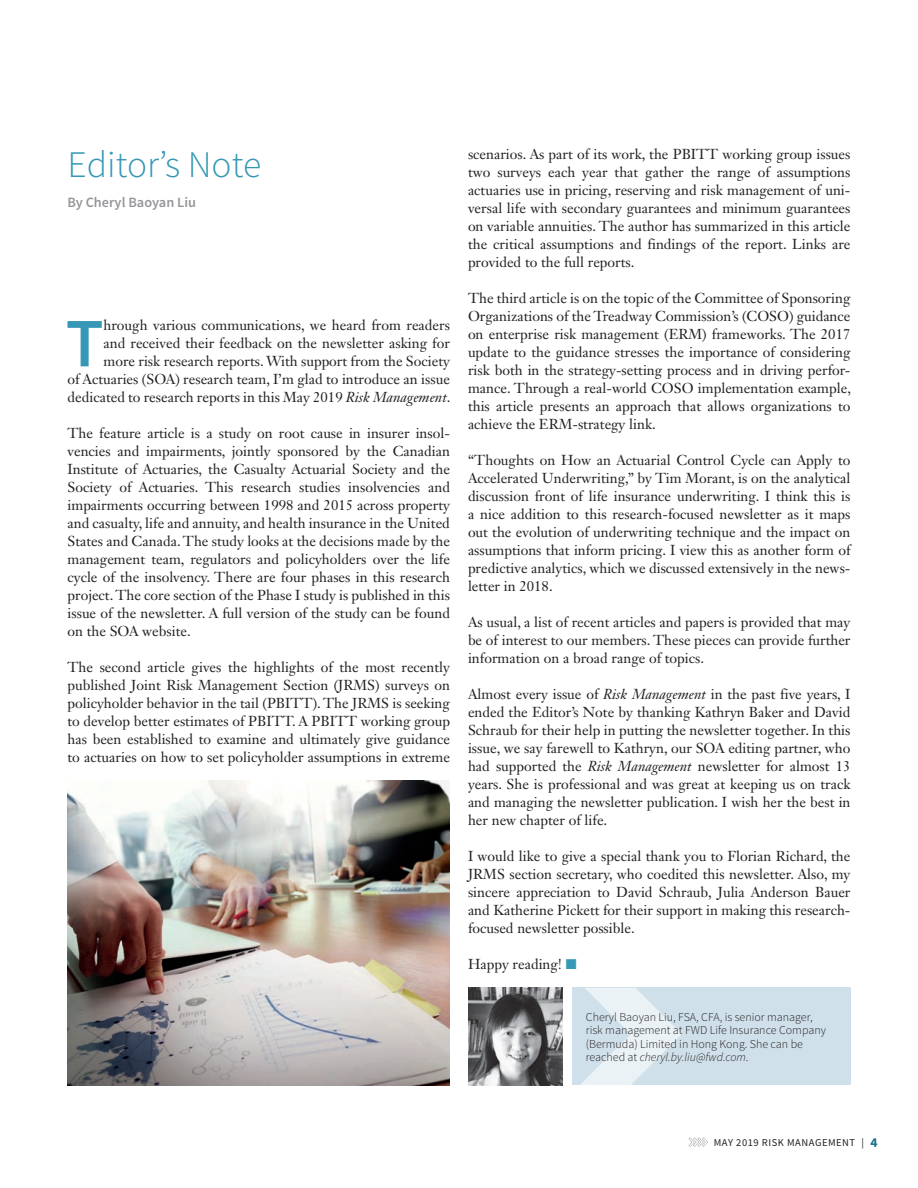
<style>
.page{position:relative;width:918px;height:1188px;background:#fff}
.page>*{position:absolute;margin:0;border:0;box-sizing:border-box;transform-origin:0 0}
.t1{font:600 69.3px "Source Sans Pro";color:#3698b6}
.t2{font:300 37.5px "Source Sans Pro";color:#3698b6}
.t3{font:14.25px/18px "Janson Text LT Std";color:#231f20;text-align:justify}
.t4{font:600 14.25px "Source Sans Pro";color:#939598}
.t5{font:300 12px/13.5px "Source Sans Pro";color:#231f20}
.t6{font:10.5px "Source Sans Pro";letter-spacing:.05em;color:#231f20}
.s1{font-style:italic}
.s2{color:#3698b6}
.s3{font-weight:700;font-size:13.5px;color:#1d6e8a}
</style>
<div class="page">
<svg style="left:689px;top:1138px;width:19px;height:9px"></svg>
<img style="left:68px;top:781px;width:382px;height:304px">
<div style="left:572px;top:988px;width:278px;height:97px;background:#d0e0ea"></div>
<svg style="left:580px;top:988px;width:102px;height:97px"></svg>
<img style="left:468px;top:988px;width:94px;height:97px">
<h2 class="t2" style="left:68px;top:141px;width:195px">Editor’s Note</h2>
<p class="t4" style="left:68px;top:193px;width:130px">By Cheryl Baoyan Liu</p>
<p class="t3" style="left:68px;top:316px;width:385px;text-align:right">hrough various communications, we heard from readers<br>and received their feedback on the newsletter asking for<br>more risk research reports. With support from the Society<br>of Actuaries (SOA) research team, I’m glad to introduce an issue dedicated to research reports in this May 2019 <span class="s1">Risk Management</span>.</p>
<p class="t3" style="left:68px;top:424px;width:384px">The feature article is a study on root cause in insurer insol&shy;vencies and impairments, jointly sponsored by the Canadian Institute of Actuaries, the Casualty Actuarial Society and the Society of Actuaries. This research studies insolvencies and impairments occurring between 1998 and 2015 across property and casualty, life and annuity, and health insurance in the United States and Canada. The study looks at the decisions made by the management team, regulators and policyholders over the life cycle of the insolvency. There are four phases in this research project. The core section of the Phase I study is published in this issue of the newsletter. A full version of the study can be found on the SOA website.</p>
<p class="t3" style="left:68px;top:658px;width:384px">The second article gives the highlights of the most recently published Joint Risk Management Section (JRMS) surveys on policyholder behavior in the tail (PBITT). The JRMS is seeking to develop better estimates of PBITT. A PBITT working group has been established to examine and ultimately give guidance to actuaries on how to set policyholder assumptions in extreme</p>
<h1 class="t1" style="left:66px;top:300px;width:39px">T</h1>
<p class="t3" style="left:468px;top:145px;width:384px">scenarios. As part of its work, the PBITT working group issues two surveys each year that gather the range of assumptions actuaries use in pricing, reserving and risk management of uni&shy;versal life with secondary guarantees and minimum guarantees on variable annuities. The author has summarized in this article the critical assumptions and findings of the report. Links are provided to the full reports.</p>
<p class="t3" style="left:468px;top:289px;width:385px">The third article is on the topic of the Committee of Sponsoring Organizations of the Treadway Commission’s (COSO) guidance on enterprise risk management (ERM) frameworks. The 2017 update to the guidance stresses the importance of considering risk both in the strategy-setting process and in driving perfor&shy;mance. Through a real-world COSO implementation example, this article presents an approach that allows organizations to achieve the ERM-strategy link.</p>
<p class="t3" style="left:468px;top:451px;width:384px">“Thoughts on How an Actuarial Control Cycle can Apply to Accelerated Underwriting,” by Tim Morant, is on the analytical discussion front of life insurance underwriting. I think this is a nice addition to this research-focused newsletter as it maps out the evolution of underwriting technique and the impact on assumptions that inform pricing. I view this as another form of predictive analytics, which we discussed extensively in the news&shy;letter in 2018.</p>
<p class="t3" style="left:468px;top:613px;width:384px">As usual, a list of recent articles and papers is provided that may be of interest to our members. These pieces can provide further information on a broad range of topics.</p>
<p class="t3" style="left:468px;top:685px;width:384px">Almost every issue of <span class="s1">Risk Management</span> in the past five years, I ended the Editor’s Note by thanking Kathryn Baker and David Schraub for their help in putting the newsletter together. In this issue, we say farewell to Kathryn, our SOA editing partner, who had supported the <span class="s1">Risk Management</span> newsletter for almost 13 years. She is professional and was great at keeping us on track and managing the newsletter publication. I wish her the best in her new chapter of life.</p>
<p class="t3" style="left:468px;top:847px;width:384px">I would like to give a special thank you to Florian Richard, the JRMS section secretary, who coedited this newsletter. Also, my sincere appreciation to David Schraub, Julia Anderson Bauer and Katherine Pickett for their support in making this research&shy;focused newsletter possible.</p>
<p class="t3" style="left:468px;top:955px;width:110px">Happy reading! <span class="s2">■</span></p>
<p class="t5" style="left:586px;top:1010px;width:242px">Cheryl Baoyan Liu, FSA, CFA, is senior manager, risk management at FWD Life Insurance Company (Bermuda) Limited in Hong Kong. She can be reached at <span class="s1">cheryl.by.liu@fwd.com</span>.</p>
<p class="t6" style="left:714px;top:1136px;width:165px">MAY 2019 RISK MANAGEMENT | <span class="s3">4</span></p>
</div>
